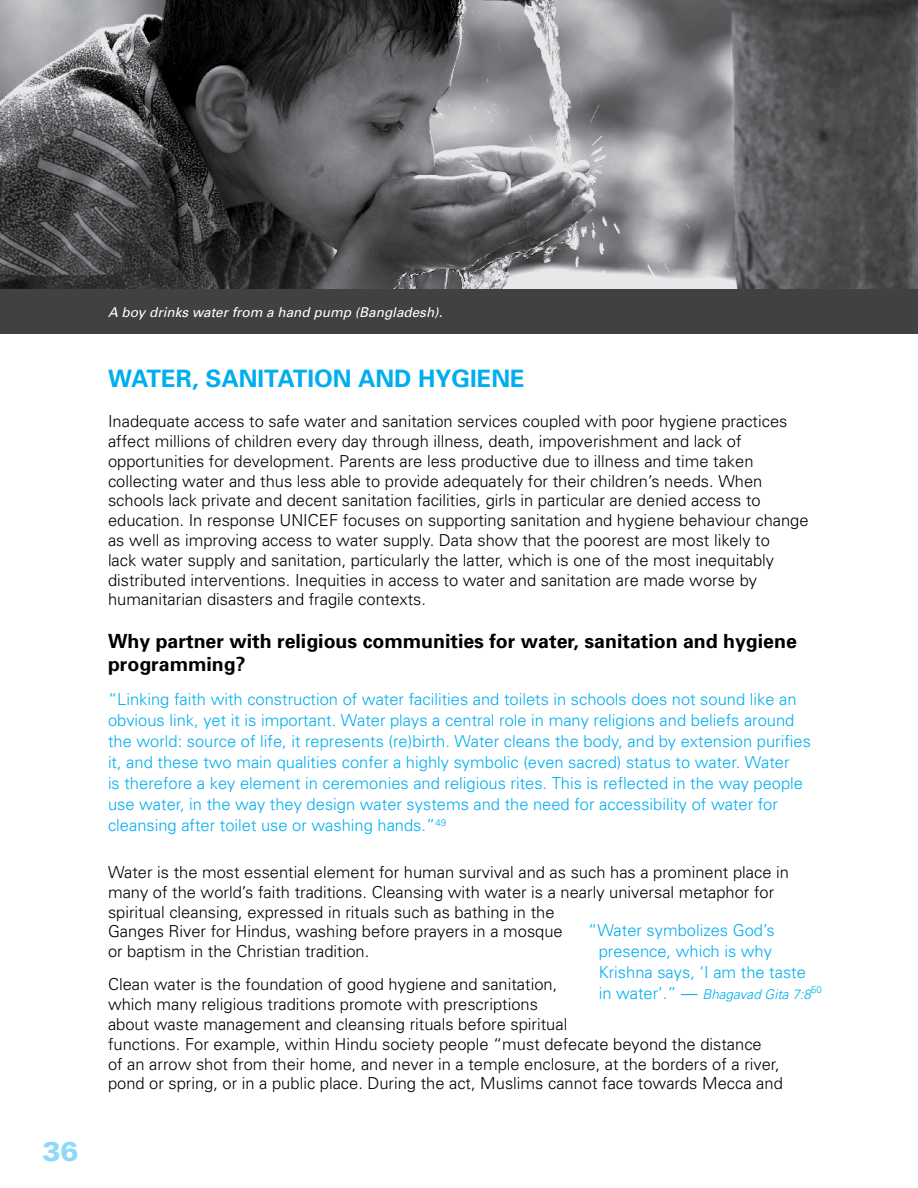
<style>
.page{position:relative;width:918px;height:1188px;background:#fff}
.page>*{position:absolute;margin:0;border:0;box-sizing:border-box;transform-origin:0 0}
.t1{font:900 27px "Univers LT Std";color:#8ed8f8}
.t2{font:700 24px "Univers";color:#00aeef}
.t3{font:700 19.5px/22.5px "Univers";color:#000}
.t4{font:300 16.5px/19.8px "Univers";color:#000}
.t5{font:300 16.5px/21px "Univers";color:#00aeef}
.t6{font:italic 13.5px "Univers";color:#fff}
.t7{font:italic 300 13.5px "Univers";color:#00aeef}
.s1{font-style:normal;font-size:16.5px}
</style>
<div class="page">
<img style="left:0;top:0;width:918px;height:334px">
<div style="left:0;top:289px;width:918px;height:44px;background:#414042"></div>
<h1 class="t1" style="left:42px;top:1134px;width:38px">36</h1>
<p class="t6" style="left:108px;top:303px;width:336px">A boy drinks water from a hand pump (Bangladesh).</p>
<h2 class="t2" style="left:108px;top:363px;width:40px">Water</h2>
<h2 class="t2" style="left:192px;top:363px;width:31px">, san</h2>
<h2 class="t2" style="left:257px;top:363px;width:120px">itation and</h2>
<h2 class="t2" style="left:418px;top:363px;width:75px">hygiene</h2>
<p class="t4" style="left:108px;top:411px;width:702px">Inadequate access to safe water and sanitation services coupled with poor hygiene practices affect millions of children every day through illness, death, impoverishment and lack of opportunities for development. Parents are less productive due to illness and time taken collecting water and thus less able to provide adequately for their children’s needs. When schools lack private and decent sanitation facilities, girls in particular are denied access to education. In response UNICEF focuses on supporting sanitation and hygiene behaviour change as well as improving access to water supply. Data show that the poorest are most likely to<br>lack water supply and sanitation, particularly the latter, which is one of the most inequitably distributed interventions. Inequities in access to water and sanitation are made worse by humanitarian disasters and fragile contexts.</p>
<p class="t3" style="left:108px;top:629px;width:690px">Why partner with religious communities for water, sanitation and hygiene programming?</p>
<p class="t5" style="left:108px;top:688px;width:705px">“Linking faith with construction of water facilities and toilets in schools does not sound like an obvious link, yet it is important. Water plays a central role in many religions and beliefs around the world: source of life, it represents (re)birth. Water cleans the body, and by extension purifies it, and these two main qualities confer a highly symbolic (even sacred) status to water. Water<br>is therefore a key element in ceremonies and religious rites. This is reflected in the way people use water, in the way they design water systems and the need for accessibility of water for cleansing after toilet use or washing hands.”<sup>49</sup></p>
<p class="t4" style="left:108px;top:862px;width:682px">Water is the most essential element for human survival and as such has a prominent place in many of the world’s faith traditions. Cleansing with water is a nearly universal metaphor for spiritual cleansing, expressed in rituals such as bathing in the<br>Ganges River for Hindus, washing before prayers in a mosque<br>or baptism in the Christian tradition.</p>
<p class="t4" style="left:108px;top:974px;width:676px">Clean water is the foundation of good hygiene and sanitation,<br>which many religious traditions promote with prescriptions<br>about waste management and cleansing rituals before spiritual<br>functions. For example, within Hindu society people “must defecate beyond the distance<br>of an arrow shot from their home, and never in a temple enclosure, at the borders of a river, pond or spring, or in a public place. During the act, Muslims cannot face towards Mecca and</p>
<p class="t5" style="left:599px;top:919px;width:209px;text-indent:-10px">“Water symbolizes God’s presence, which is why<br>Krishna says, ‘I am the taste</p>
<p class="t7" style="left:599px;top:986px;width:225px"><span class="s1">in water’.” —</span> Bhagavad Gita 7:8<sup>50</sup></p>
</div>
